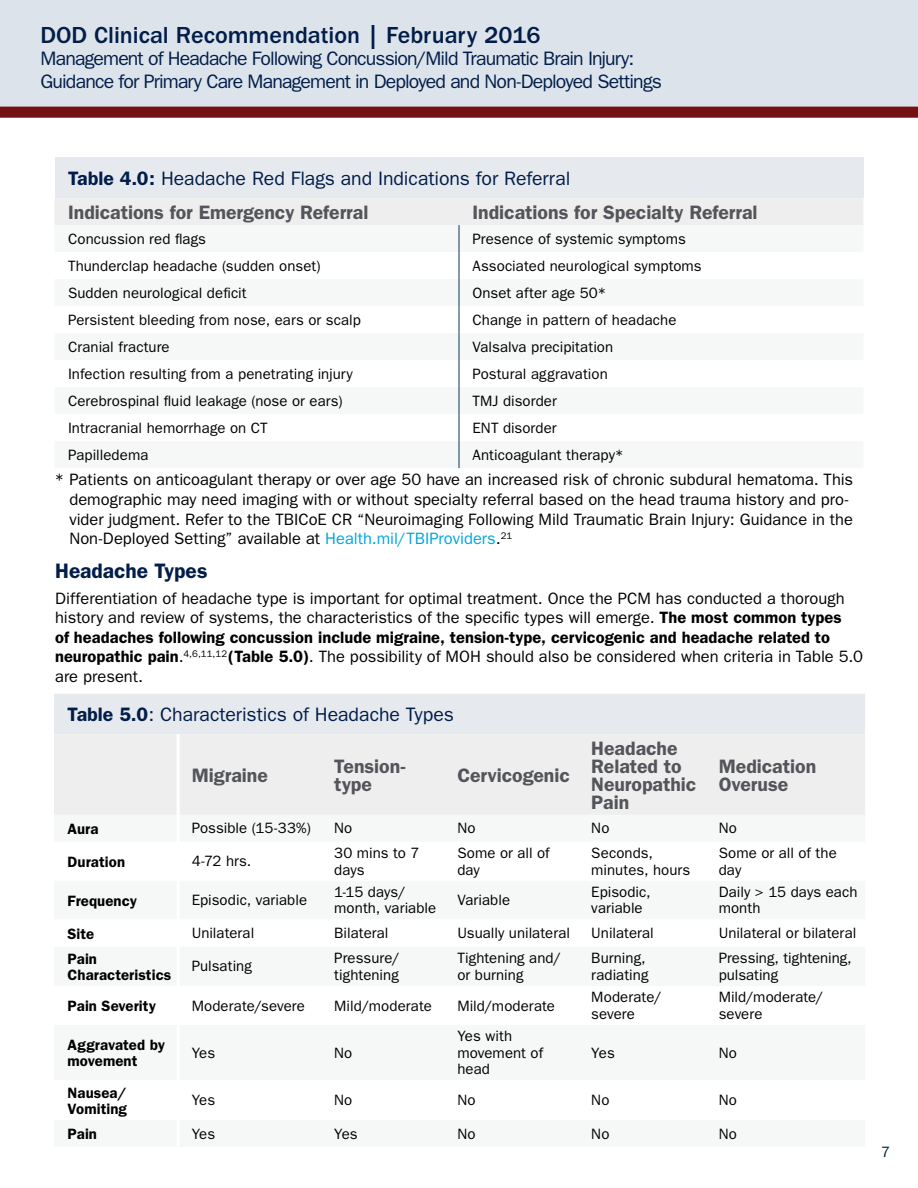
<style>
.page{position:relative;width:918px;height:1188px;background:#fff}
.page>*{position:absolute;margin:0;border:0;box-sizing:border-box;transform-origin:0 0}
.t1{font:500 24px "ITC Franklin Gothic Std";color:#021d49}
.t2{font:600 21px "Franklin Gothic";color:#021d49}
.table_headers{font:600 19.5px/18px "Franklin Gothic";color:#54555a}
.t3{font:19.5px/22.5px "ITC Franklin Gothic Std";letter-spacing:-.04em;color:#021d49}
.t4{font:19.5px "ITC Franklin Gothic Std";letter-spacing:-.005em;color:#021d49}
.t5{font:16.5px/19.5px "ITC Franklin Gothic Std";color:#000}
.table_body_-_10_11{font:15px/16.5px "ITC Franklin Gothic Std";letter-spacing:.005em;color:#000}
.table_body_-_10_11-2{font:600 15px/16.5px "Franklin Gothic";letter-spacing:.005em;color:#000}
.t6{font:15px "ITC Franklin Gothic Std";color:#021d49}
.s1{font-family:"Franklin Gothic";font-weight:600}
.s2{color:#00a7db}
</style>
<div class="page">
<div style="left:0;top:0;width:918px;height:108px;background:#dce3eb"></div>
<div style="left:0;top:107px;width:918px;height:11px;background:#761113"></div>
<div style="left:55px;top:158px;width:808px;height:40px;background:#e6eaee"></div>
<svg style="left:55px;top:198px;width:808px;height:270px"></svg>
<div style="left:54px;top:694px;width:811px;height:40px;background:#e6eaee"></div>
<div style="left:54px;top:734px;width:811px;height:81px;background:#eee"></div>
<hr style="left:177px;top:734px;width:3px;height:81px;background:#fff">
<h1 class="t1" style="left:40px;top:21px;width:502px">DOD Clinical Recommendation | February 2016</h1>
<h3 class="t3" style="left:40px;top:48px;width:623px">Management of Headache Following Concussion/Mild Traumatic Brain Injury:<br>Guidance for Primary Care Management in Deployed and Non-Deployed Settings</h3>
<h3 class="t4" style="left:68px;top:167px;width:504px"><span class="s1">Table 4.0:</span> Headache Red Flags and Indications for Referral</h3>
<p class="table_headers" style="left:68px;top:203px;width:302px">Indications for Emergency Referral</p>
<p class="table_headers" style="left:473px;top:203px;width:287px">Indications for Specialty Referral</p>
<p class="table_body_-_10_11" style="left:68px;top:231px;width:140px">Concussion red flags</p>
<p class="table_body_-_10_11" style="left:472px;top:231px;width:215px">Presence of systemic symptoms</p>
<p class="table_body_-_10_11" style="left:68px;top:258px;width:254px">Thunderclap headache (sudden onset)</p>
<p class="table_body_-_10_11" style="left:472px;top:258px;width:231px">Associated neurological symptoms</p>
<p class="table_body_-_10_11" style="left:68px;top:285px;width:180px">Sudden neurological deficit</p>
<p class="table_body_-_10_11" style="left:472px;top:285px;width:136px">Onset after age 50*</p>
<p class="table_body_-_10_11" style="left:68px;top:312px;width:294px">Persistent bleeding from nose, ears or scalp</p>
<p class="table_body_-_10_11" style="left:472px;top:312px;width:206px">Change in pattern of headache</p>
<p class="table_body_-_10_11" style="left:68px;top:339px;width:103px">Cranial fracture</p>
<p class="table_body_-_10_11" style="left:472px;top:339px;width:142px">Valsalva precipitation</p>
<p class="table_body_-_10_11" style="left:68px;top:366px;width:286px">Infection resulting from a penetrating injury</p>
<p class="table_body_-_10_11" style="left:472px;top:366px;width:137px">Postural aggravation</p>
<p class="table_body_-_10_11" style="left:68px;top:393px;width:276px">Cerebrospinal fluid leakage (nose or ears)</p>
<p class="table_body_-_10_11" style="left:472px;top:393px;width:86px">TMJ disorder</p>
<p class="table_body_-_10_11" style="left:68px;top:420px;width:201px">Intracranial hemorrhage on CT</p>
<p class="table_body_-_10_11" style="left:472px;top:420px;width:86px">ENT disorder</p>
<p class="table_body_-_10_11" style="left:68px;top:447px;width:82px">Papilledema</p>
<p class="table_body_-_10_11" style="left:472px;top:447px;width:153px">Anticoagulant therapy*</p>
<p class="t5" style="left:69px;top:470px;width:785px;text-indent:-15px">* Patients on anticoagulant therapy or over age 50 have an increased risk of chronic subdural hematoma. This demographic may need imaging with or without specialty referral based on the head trauma history and pro&shy;vider judgment. Refer to the TBICoE CR “Neuroimaging Following Mild Traumatic Brain Injury: Guidance in the Non-Deployed Setting” available at <span class="s2">Health.mil/TBIProviders</span>.<sup>21</sup></p>
<h2 class="t2" style="left:55px;top:558px;width:154px">Headache Types</h2>
<p class="t5" style="left:55px;top:589px;width:809px">Differentiation of headache type is important for optimal treatment. Once the PCM has conducted a thorough history and review of systems, the characteristics of the specific types will emerge. <span class="s1">The most common types<br>of headaches following concussion include migraine, tension-type, cervicogenic and headache related to neuropathic pain</span>.<sup>4,6,11,12</sup><span class="s1">(Table 5.0)</span>. The possibility of MOH should also be considered when criteria in Table 5.0 are present.</p>
<h3 class="t4" style="left:68px;top:703px;width:388px"><span class="s1">Table 5.0</span>: Characteristics of Headache Types</h3>
<p class="table_headers" style="left:192px;top:766px;width:78px">Migraine</p>
<p class="table_headers" style="left:334px;top:757px;width:73px">Tension&shy;type</p>
<p class="table_headers" style="left:457px;top:766px;width:114px">Cervicogenic</p>
<p class="table_headers" style="left:591px;top:739px;width:107px">Headache<br>Related to<br>Neuropathic<br>Pain</p>
<p class="table_headers" style="left:719px;top:757px;width:99px">Medication<br>Overuse</p>
<p class="table_body_-_10_11-2" style="left:68px;top:821px;width:32px">Aura</p>
<p class="table_body_-_10_11" style="left:192px;top:820px;width:121px">Possible (15-33%)</p>
<p class="table_body_-_10_11" style="left:334px;top:820px;width:20px">No</p>
<p class="table_body_-_10_11" style="left:457px;top:820px;width:20px">No</p>
<p class="table_body_-_10_11" style="left:591px;top:820px;width:20px">No</p>
<p class="table_body_-_10_11" style="left:719px;top:820px;width:20px">No</p>
<p class="table_body_-_10_11-2" style="left:68px;top:853px;width:59px">Duration</p>
<p class="table_body_-_10_11" style="left:192px;top:853px;width:61px">4-72 hrs.</p>
<p class="table_body_-_10_11" style="left:334px;top:845px;width:87px">30 mins to 7 days</p>
<p class="table_body_-_10_11" style="left:457px;top:845px;width:94px">Some or all of day</p>
<p class="table_body_-_10_11" style="left:591px;top:845px;width:101px">Seconds, minutes, hours</p>
<p class="table_body_-_10_11" style="left:719px;top:845px;width:120px">Some or all of the day</p>
<p class="table_body_-_10_11-2" style="left:68px;top:892px;width:71px">Frequency</p>
<p class="table_body_-_10_11" style="left:192px;top:892px;width:117px">Episodic, variable</p>
<p class="table_body_-_10_11" style="left:334px;top:884px;width:104px">1-15 days/ month, variable</p>
<p class="table_body_-_10_11" style="left:457px;top:892px;width:54px">Variable</p>
<p class="table_body_-_10_11" style="left:591px;top:884px;width:61px">Episodic, variable</p>
<p class="table_body_-_10_11" style="left:719px;top:884px;width:140px">Daily &gt; 15 days each month</p>
<p class="table_body_-_10_11-2" style="left:68px;top:925px;width:28px">Site</p>
<p class="table_body_-_10_11" style="left:192px;top:925px;width:64px">Unilateral</p>
<p class="table_body_-_10_11" style="left:334px;top:925px;width:56px">Bilateral</p>
<p class="table_body_-_10_11" style="left:457px;top:925px;width:114px">Usually unilateral</p>
<p class="table_body_-_10_11" style="left:591px;top:925px;width:64px">Unilateral</p>
<p class="table_body_-_10_11" style="left:719px;top:925px;width:139px">Unilateral or bilateral</p>
<p class="table_body_-_10_11-2" style="left:68px;top:950px;width:105px">Pain<br>Characteristics</p>
<p class="table_body_-_10_11" style="left:192px;top:958px;width:62px">Pulsating</p>
<p class="table_body_-_10_11" style="left:334px;top:950px;width:67px">Pressure/ tightening</p>
<p class="table_body_-_10_11" style="left:457px;top:950px;width:106px">Tightening and/ or burning</p>
<p class="table_body_-_10_11" style="left:591px;top:950px;width:59px">Burning, radiating</p>
<p class="table_body_-_10_11" style="left:719px;top:950px;width:135px">Pressing, tightening, pulsating</p>
<p class="table_body_-_10_11-2" style="left:68px;top:998px;width:90px">Pain Severity</p>
<p class="table_body_-_10_11" style="left:192px;top:997px;width:115px">Moderate/severe</p>
<p class="table_body_-_10_11" style="left:334px;top:997px;width:99px">Mild/moderate</p>
<p class="table_body_-_10_11" style="left:457px;top:997px;width:99px">Mild/moderate</p>
<p class="table_body_-_10_11" style="left:591px;top:989px;width:72px">Moderate/ severe</p>
<p class="table_body_-_10_11" style="left:719px;top:989px;width:107px">Mild/moderate/ severe</p>
<p class="table_body_-_10_11-2" style="left:68px;top:1037px;width:99px">Aggravated by movement</p>
<p class="table_body_-_10_11" style="left:192px;top:1045px;width:25px">Yes</p>
<p class="table_body_-_10_11" style="left:334px;top:1045px;width:20px">No</p>
<p class="table_body_-_10_11" style="left:457px;top:1028px;width:87px">Yes with movement of head</p>
<p class="table_body_-_10_11" style="left:591px;top:1045px;width:25px">Yes</p>
<p class="table_body_-_10_11" style="left:719px;top:1045px;width:20px">No</p>
<p class="table_body_-_10_11-2" style="left:68px;top:1084px;width:61px">Nausea/<br>Vomiting</p>
<p class="table_body_-_10_11" style="left:192px;top:1092px;width:25px">Yes</p>
<p class="table_body_-_10_11" style="left:334px;top:1092px;width:20px">No</p>
<p class="table_body_-_10_11" style="left:457px;top:1092px;width:20px">No</p>
<p class="table_body_-_10_11" style="left:591px;top:1092px;width:20px">No</p>
<p class="table_body_-_10_11" style="left:719px;top:1092px;width:20px">No</p>
<p class="table_body_-_10_11-2" style="left:68px;top:1126px;width:31px">Pain</p>
<p class="table_body_-_10_11" style="left:192px;top:1125px;width:25px">Yes</p>
<p class="table_body_-_10_11" style="left:334px;top:1125px;width:25px">Yes</p>
<p class="table_body_-_10_11" style="left:457px;top:1125px;width:20px">No</p>
<p class="table_body_-_10_11" style="left:591px;top:1125px;width:20px">No</p>
<p class="table_body_-_10_11" style="left:719px;top:1125px;width:20px">No</p>
<p class="t6" style="left:881px;top:1143px;width:10px">7</p>
</div>
